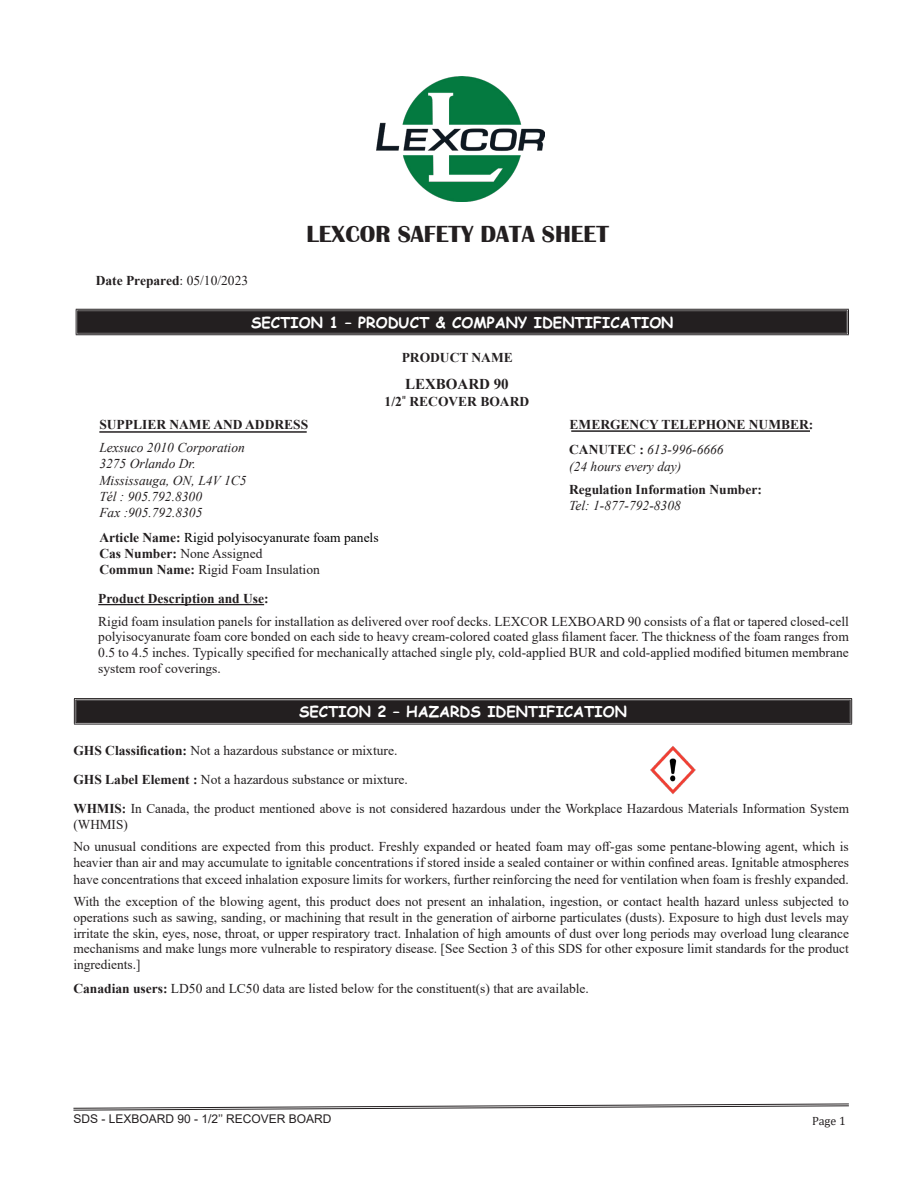
<style>
.page{position:relative;width:918px;height:1188px;background:#fff}
.page>*{position:absolute;margin:0;border:0;box-sizing:border-box;transform-origin:0 0}
.t1{font:700 24px "Britannic";color:#231f20}
.t2{font:700 15px "Comic Sans MS";color:#fff}
.t3{font:700 15px "Times New Roman";color:#231f20}
.t4{font:13.5px/15.8px "Times New Roman";color:#231f20;text-align:justify}
.t5{font:700 13.5px "Times New Roman";color:#231f20}
.t6{font:italic 13.5px "Times New Roman";color:#231f20}
.t7{font:13.5px "Times New Roman";color:#000}
.t8{font:12px "Arial";color:#231f20}
.t9{font:12px "Cambria";color:#231f20}
.s1{font-weight:400}
.s2{font-family:"Roboto Condensed";font-weight:400}
.s3{font-weight:700;font-style:normal}
.s4{font-weight:700;color:#231f20}
.s5{font-weight:700}
</style>
<div class="page">
<img style="left:376px;top:76px;width:169px;height:125px">
<div style="left:77px;top:310px;width:771px;height:24px;background:#231f20"></div>
<hr style="left:76px;top:309px;width:773px;height:1px;background:#231f20">
<svg style="left:76px;top:310px;width:2px;height:24px"></svg>
<svg style="left:847px;top:310px;width:2px;height:24px"></svg>
<hr style="left:77px;top:333px;width:770px;height:1px;background:#231f20">
<hr style="left:76px;top:334px;width:773px;height:1px;background:#231f20">
<hr style="left:99px;top:431px;width:208px;height:2px;background:#231f20">
<hr style="left:571px;top:430px;width:239px;height:2px;background:#231f20">
<div style="left:75px;top:699px;width:776px;height:24px;background:#231f20"></div>
<hr style="left:74px;top:698px;width:778px;height:2px;background:#fff">
<hr style="left:74px;top:698px;width:778px;height:1px;background:#231f20">
<svg style="left:74px;top:699px;width:2px;height:25px"></svg>
<svg style="left:850px;top:699px;width:2px;height:25px"></svg>
<hr style="left:75px;top:722px;width:776px;height:1px;background:#231f20">
<hr style="left:74px;top:724px;width:778px;height:1px;background:#231f20">
<svg style="left:73px;top:1104px;width:776px;height:7px"></svg>
<hr style="left:98px;top:604px;width:166px;height:1px;background:#231f20">
<img style="left:650px;top:746px;width:46px;height:48px">
<p class="t5" style="left:96px;top:271px;width:154px">Date Prepared<span class="s1">: 05/10/2023</span></p>
<p class="t1" style="left:307px;top:221px;width:304px">LEXCOR SAFETY DATA SHEET</p>
<p class="t2" style="left:251px;top:311px;width:424px">SECTION 1 – PRODUCT &amp; COMPANY IDENTIFICATION</p>
<p class="t5" style="left:402px;top:348px;width:113px">PRODUCT NAME</p>
<p class="t3" style="left:405px;top:374px;width:105px">LEXBOARD 90</p>
<p class="t5" style="left:385px;top:391px;width:146px">1/2<span class="s2">"</span> RECOVER BOARD</p>
<p class="t5" style="left:99px;top:415px;width:210px">SUPPLIER NAME AND ADDRESS</p>
<p class="t5" style="left:570px;top:415px;width:245px">EMERGENCY TELEPHONE NUMBER:</p>
<p class="t6" style="left:99px;top:438px;width:147px">Lexsuco 2010 Corporation</p>
<p class="t6" style="left:99px;top:455px;width:98px">3275 Orlando Dr.</p>
<p class="t6" style="left:99px;top:471px;width:149px">Mississauga, ON, L4V 1C5</p>
<p class="t6" style="left:99px;top:487px;width:104px">Tél : 905.792.8300</p>
<p class="t6" style="left:99px;top:503px;width:105px">Fax :905.792.8305</p>
<p class="t6" style="left:569px;top:441px;width:156px"><span class="s3">CANUTEC :</span> 613-996-6666</p>
<p class="t6" style="left:569px;top:457px;width:114px">(24 hours every day)</p>
<p class="t5" style="left:569px;top:479px;width:194px">Regulation Information Number:</p>
<p class="t6" style="left:569px;top:496px;width:113px">Tel: 1-877-792-8308</p>
<p class="t7" style="left:99px;top:528px;width:281px"><span class="s4">Article Name:</span> Rigid polyisocyanurate foam panels</p>
<p class="t4" style="left:99px;top:545px;width:165px"><span class="s5">Cas Number:</span> None Assigned</p>
<p class="t4" style="left:99px;top:561px;width:222px"><span class="s5">Commun Name:</span> Rigid Foam Insulation</p>
<p class="t5" style="left:98px;top:589px;width:172px">Product Description and Use:</p>
<p class="t4" style="left:98px;top:613px;width:752px">Rigid foam insulation panels for installation as delivered over roof decks. LEXCOR LEXBOARD 90 consists of a flat or tapered closed-cell polyisocyanurate foam core bonded on each side to heavy cream-colored coated glass filament facer. The thickness of the foam ranges from 0.5 to 4.5 inches. Typically specified for mechanically attached single ply, cold-applied BUR and cold-applied modified bitumen membrane system roof coverings.</p>
<p class="t2" style="left:299px;top:701px;width:329px">SECTION 2 – HAZARDS IDENTIFICATION</p>
<p class="t4" style="left:73px;top:742px;width:325px"><span class="s5">GHS Classification:</span> Not a hazardous substance or mixture.</p>
<p class="t4" style="left:73px;top:771px;width:336px"><span class="s5">GHS Label Element :</span> Not a hazardous substance or mixture.</p>
<p class="t4" style="left:73px;top:800px;width:777px"><span class="s5">WHMIS:</span> In Canada, the product mentioned above is not considered hazardous under the Workplace Hazardous Materials Information System (WHMIS)</p>
<p class="t4" style="left:73px;top:838px;width:777px;line-height:16.2px">No unusual conditions are expected from this product. Freshly expanded or heated foam may off-gas some pentane-blowing agent, which is heavier than air and may accumulate to ignitable concentrations if stored inside a sealed container or within confined areas. Ignitable atmospheres have concentrations that exceed inhalation exposure limits for workers, further reinforcing the need for ventilation when foam is freshly expanded.</p>
<p class="t4" style="left:73px;top:893px;width:777px">With the exception of the blowing agent, this product does not present an inhalation, ingestion, or contact health hazard unless subjected to operations such as sawing, sanding, or machining that result in the generation of airborne particulates (dusts). Exposure to high dust levels may irritate the skin, eyes, nose, throat, or upper respiratory tract. Inhalation of high amounts of dust over long periods may overload lung clearance mechanisms and make lungs more vulnerable to respiratory disease. [See Section 3 of this SDS for other exposure limit standards for the product ingredients.]</p>
<p class="t4" style="left:73px;top:980px;width:517px"><span class="s5">Canadian users:</span> LD50 and LC50 data are listed below for the constituent(s) that are available.</p>
<p class="t8" style="left:73px;top:1111px;width:260px">SDS - LEXBOARD 90 - 1/2’’ RECOVER BOARD</p>
<p class="t9" style="left:812px;top:1114px;width:35px">Page 1</p>
</div>
